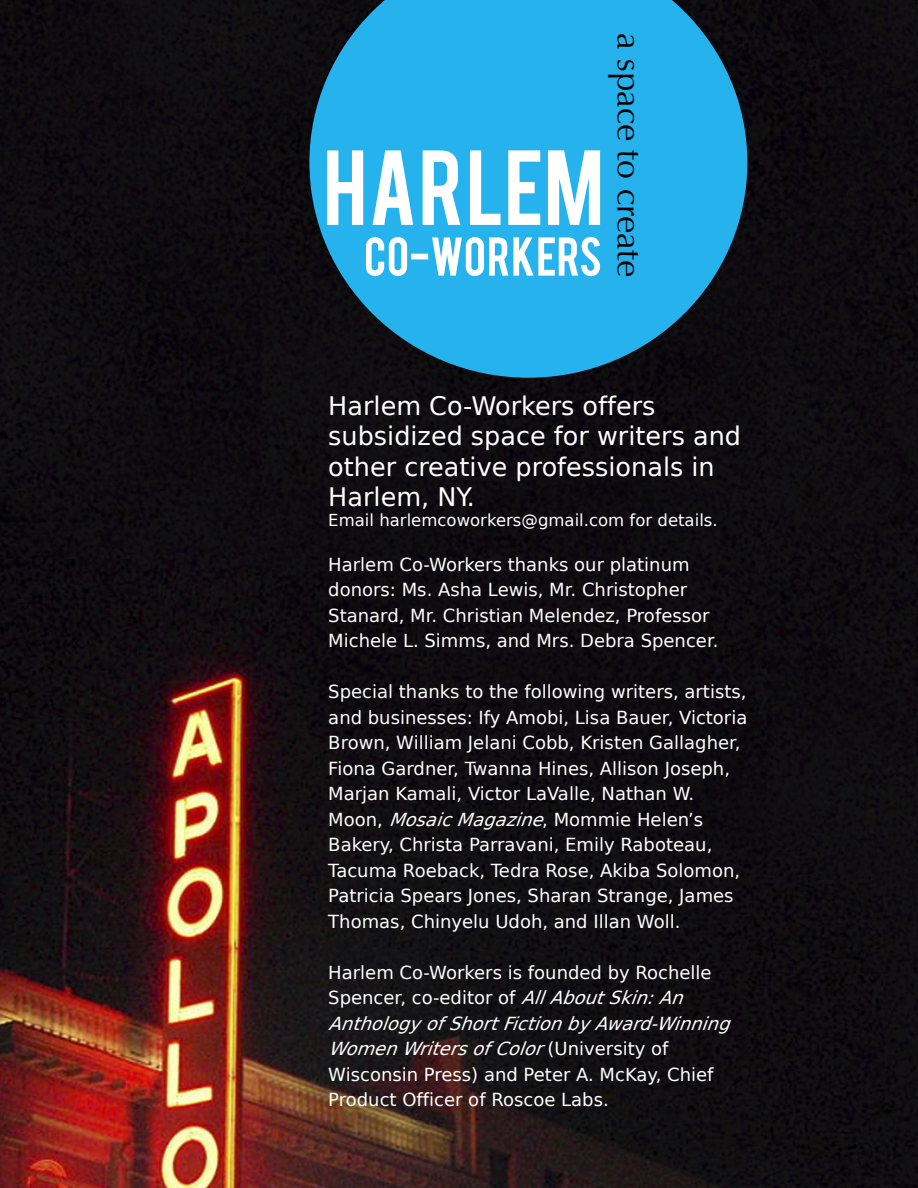
<style>
.page{position:relative;width:918px;height:1188px;background:#fff}
.page>*{position:absolute;margin:0;border:0;box-sizing:border-box;transform-origin:0 0}
.t1{font:34.5px "Zapf Humanist 601 BT";color:#000}
.t2{font:25.5px/30.6px "Prima Sans BT";color:#fff}
.t3{font:18px/25.5px "Prima Sans BT";color:#fff}
.t4{font:16.5px "Prima Sans BT";color:#fff}
.s1{font-style:italic}
</style>
<div class="page">
<img style="left:0;top:0;width:918px;height:1188px">
<svg style="left:309px;top:0;width:438px;height:378px;background:#208fbe"></svg>
<svg style="left:366px;top:237px;width:234px;height:39px"></svg>
<svg style="left:327px;top:150px;width:273px;height:75px"></svg>
<h1 class="t1" style="left:642px;top:33px;width:246px;rotate:90deg">a space to create</h1>
<h2 class="t2" style="left:328px;top:392px;width:414px">Harlem Co-Workers offers subsidized space for writers and other creative professionals in<br>Harlem, NY.</h2>
<p class="t4" style="left:328px;top:514px;width:391px">Email harlemcoworkers@gmail.com for details.</p>
<p class="t3" style="left:328px;top:553px;width:392px">Harlem Co-Workers thanks our platinum donors: Ms. Asha Lewis, Mr. Christopher Stanard, Mr. Christian Melendez, Professor Michele L. Simms, and Mrs. Debra Spencer.</p>
<p class="t3" style="left:328px;top:680px;width:421px">Special thanks to the following writers, artists, and businesses: Ify Amobi, Lisa Bauer, Victoria Brown, William Jelani Cobb, Kristen Gallagher, Fiona Gardner, Twanna Hines, Allison Joseph, Marjan Kamali, Victor LaValle, Nathan W.<br>Moon, <span class="s1">MosaicMagazine</span>, Mommie Helen’s Bakery, Christa Parravani, Emily Raboteau, Tacuma Roeback, Tedra Rose, Akiba Solomon, Patricia Spears Jones, Sharan Strange, James Thomas, Chinyelu Udoh, and Illan Woll.</p>
<p class="t3" style="left:328px;top:961px;width:409px">Harlem Co-Workers is founded by Rochelle Spencer, co-editor of <span class="s1">AllAboutSkin:An Anthologyof ShortFictionbyAward-Winning WomenWritersof Color</span>( U n i v e r s i t y o f Wisconsin Press) and Peter A. McKay, Chief Product Officer of Roscoe Labs.</p>
</div>
